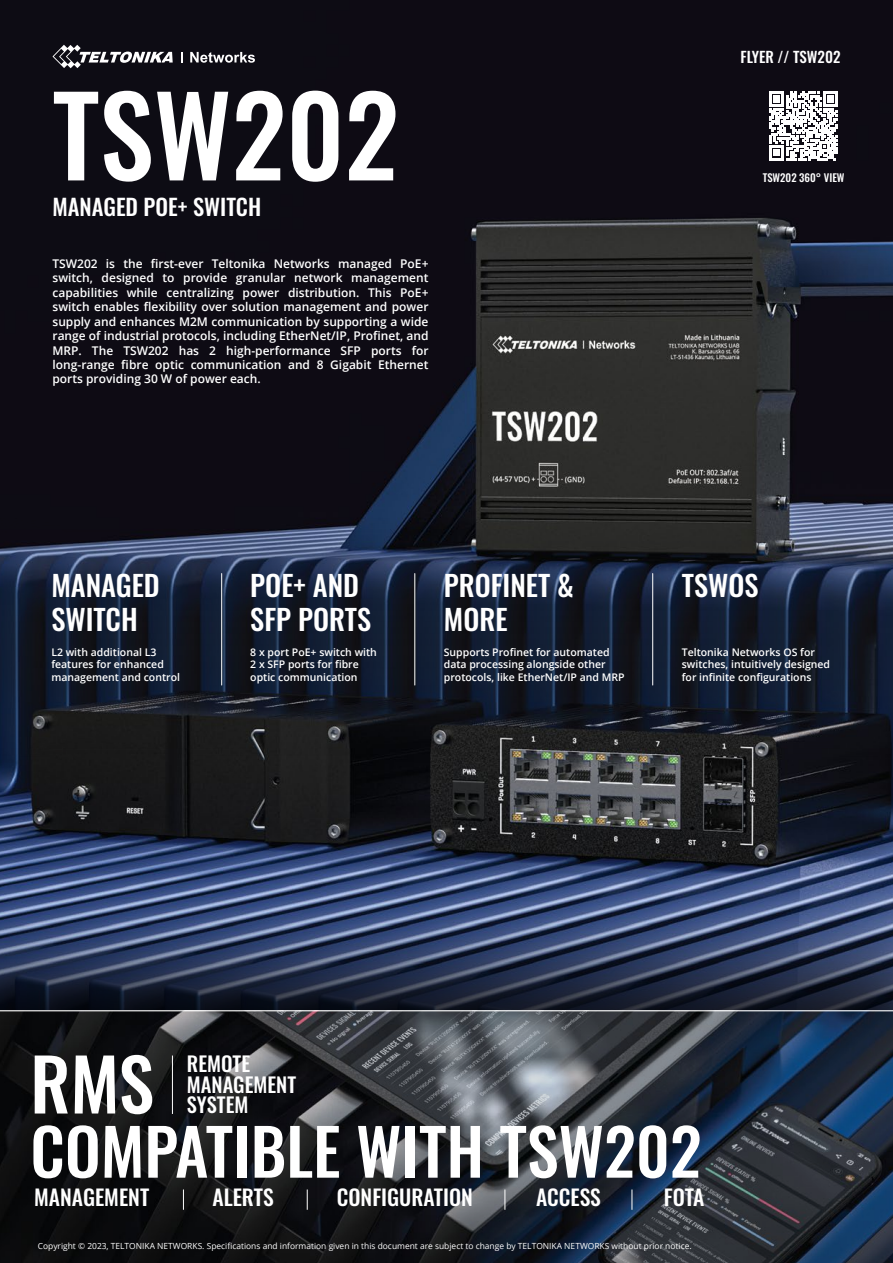
<style>
.page{position:relative;width:893px;height:1263px;background:#fff}
.page>*{position:absolute;margin:0;border:0;box-sizing:border-box;transform-origin:0 0}
.t1{font:500 109.5px "Oswald";color:#fff}
.t2{font:500 71.55px "Oswald";color:#fff}
.t3{font:500 63.9px "Oswald";color:#fff}
.t4{font:500 28.5px/34.2px "Oswald";color:#fff}
.t5{font:500 22.5px "Oswald";color:#fff}
.t6{font:500 21.6px "Oswald";color:#fff}
.t7{font:500 20.4px/20.4px "Oswald";color:#fff}
.t8{font:500 15px "Oswald";color:#fff}
.t9{font:600 12px/14.4px "Open Sans";color:#fff;text-align:justify}
.t10{font:500 10.65px "Oswald";color:#fff}
.t11{font:600 10.5px/12.6px "Open Sans";color:#fff}
.t12{font:8.4px "Open Sans";color:#fff}
</style>
<div class="page">
<img style="left:0;top:0;width:893px;height:866px">
<svg style="left:52px;top:45px;width:121px;height:23px"></svg>
<svg style="left:181px;top:52px;width:2px;height:11px"></svg>
<svg style="left:190px;top:52px;width:65px;height:11px"></svg>
<img style="left:0;top:866px;width:893px;height:144px">
<svg style="left:0;top:1011px;width:893px;height:252px;background:#262b33"></svg>
<hr style="left:172px;top:1055px;width:1px;height:59px;background:#fff">
<svg style="left:183px;top:1189px;width:1px;height:21px"></svg>
<svg style="left:307px;top:1189px;width:1px;height:21px"></svg>
<svg style="left:505px;top:1189px;width:1px;height:21px"></svg>
<svg style="left:632px;top:1189px;width:1px;height:21px"></svg>
<img style="left:0;top:519px;width:893px;height:238px">
<hr style="left:221px;top:573px;width:1px;height:112px;background:#fff">
<hr style="left:414px;top:573px;width:1px;height:112px;background:#fff">
<hr style="left:652px;top:573px;width:1px;height:112px;background:#fff">
<svg style="left:769px;top:92px;width:69px;height:68px"></svg>
<h1 class="t1" style="left:52px;top:79px;width:348px">TSW202</h1>
<h3 class="t5" style="left:52px;top:195px;width:210px">MANAGED POE+ SWITCH</h3>
<p class="t9" style="left:52px;top:256px;width:378px">TSW202 is the first-ever Teltonika Networks managed PoE+ switch, designed to provide granular network management capabilities while centralizing power distribution. This PoE+ switch enables flexibility over solution management and power supply and enhances M2M communication by supporting a wide range of industrial protocols, including EtherNet/IP, Profinet, and MRP. The TSW202 has 2 high-performance SFP ports for long-range fibre optic communication and 8 Gigabit Ethernet ports providing 30 W of power each.</p>
<p class="t8" style="left:740px;top:49px;width:101px">FLYER // TSW202</p>
<p class="t10" style="left:763px;top:172px;width:83px">TSW202 360° VIEW</p>
<h3 class="t4" style="left:51px;top:570px;width:110px">MANAGED<br>SWITCH</h3>
<h3 class="t4" style="left:250px;top:570px;width:122px">POE+ AND<br>SFP PORTS</h3>
<p class="t11" style="left:51px;top:645px;width:130px">L2 with additional L3 features for enhanced management and control</p>
<p class="t11" style="left:250px;top:645px;width:128px">8 x port PoE+ switch with<br>2 x SFP ports for fibre optic communication</p>
<h3 class="t4" style="left:444px;top:570px;width:132px">PROFINET &amp;<br>MORE</h3>
<p class="t11" style="left:444px;top:645px;width:182px">Supports Profinet for automated data processing alongside other protocols, like EtherNet/IP and MRP</p>
<h3 class="t4" style="left:682px;top:570px;width:78px">TSWOS</h3>
<p class="t11" style="left:682px;top:645px;width:150px">Teltonika Networks OS for switches, intuitively designed for infinite configurations</p>
<h2 class="t2" style="left:30px;top:1047px;width:125px">RMS</h2>
<h3 class="t7" style="left:187px;top:1055px;width:111px">REMOTE<br>MANAGEMENT<br>SYSTEM</h3>
<h3 class="t3" style="left:30px;top:1118px;width:673px">COMPATIBLE WITH TSW202</h3>
<h3 class="t6" style="left:34px;top:1185px;width:117px">MANAGEMENT</h3>
<h3 class="t6" style="left:212px;top:1185px;width:63px">ALERTS</h3>
<h3 class="t6" style="left:337px;top:1185px;width:138px">CONFIGURATION</h3>
<h3 class="t6" style="left:536px;top:1185px;width:66px">ACCESS</h3>
<h3 class="t6" style="left:664px;top:1185px;width:42px">FOTA</h3>
<p class="t12" style="left:38px;top:1240px;width:655px">Copyright © 2023, TELTONIKA NETWORKS. Specifications and information given in this document are subject to change by TELTONIKA NETWORKS without prior notice.</p>
</div>
